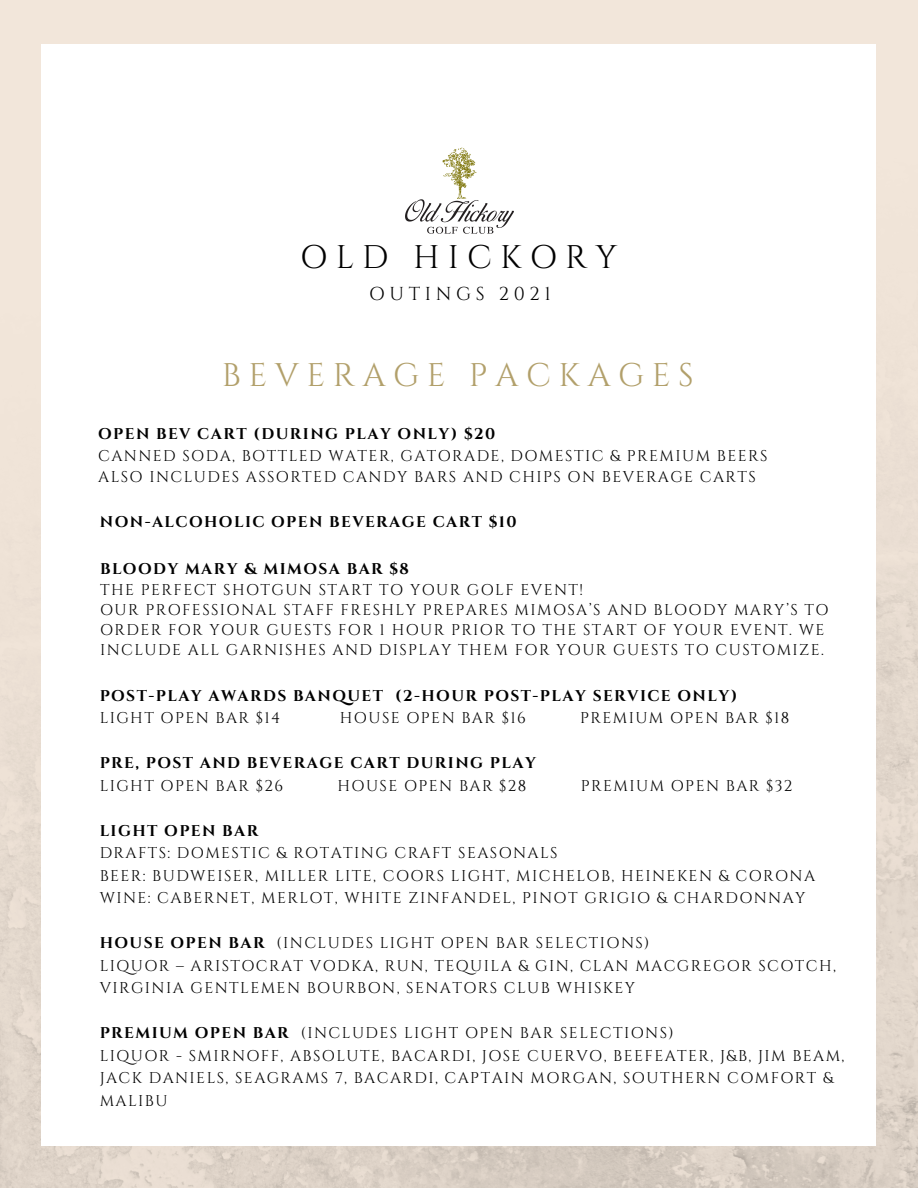
<style>
.page{position:relative;width:918px;height:1188px;background:#fff}
.page>*{position:absolute;margin:0;border:0;box-sizing:border-box;transform-origin:0 0}
.t1{font:32.7px "Cinzel";letter-spacing:.23em;color:#b2a06b}
.t2{font:32.7px "Cinzel";letter-spacing:.25em;color:#000}
.t3{font:18.75px "Cinzel";letter-spacing:.25em;color:#000}
.t4{font:15.6px/22.5px "Cinzel";letter-spacing:.09em;color:#000}
.t5{font:700 15.6px "Cinzel";letter-spacing:.09em;color:#000}
.s1{font-weight:700}
</style>
<div class="page">
<img style="left:0;top:0;width:918px;height:1188px">
<div style="left:42px;top:44px;width:834px;height:1102px;background:#fff"></div>
<img style="left:405px;top:147px;width:109px;height:87px">
<p class="t2" style="left:300px;top:237px;width:319px">OLD HICKORY</p>
<p class="t3" style="left:369px;top:282px;width:183px">OUTINGS 2021</p>
<p class="t1" style="left:222px;top:354px;width:473px">BEVERAGE PACKAGES</p>
<p class="t5" style="left:98px;top:424px;width:399px">OPEN BEV CART (DURING PLAY ONLY) $20</p>
<p class="t4" style="left:98px;top:445px;width:671px">CANNED SODA, BOTTLED WATER, GATORADE, DOMESTIC &amp; PREMIUM BEERS</p>
<p class="t4" style="left:98px;top:466px;width:659px">ALSO INCLUDES ASSORTED CANDY BARS AND CHIPS ON BEVERAGE CARTS</p>
<p class="t5" style="left:100px;top:512px;width:418px">NON-ALCOHOLIC OPEN BEVERAGE CART $10</p>
<p class="t5" style="left:100px;top:559px;width:310px">BLOODY MARY &amp; MIMOSA BAR $8</p>
<p class="t4" style="left:100px;top:579px;width:485px">THE PERFECT SHOTGUN START TO YOUR GOLF EVENT!</p>
<p class="t4" style="left:100px;top:600px;width:730px;line-height:20.2px">OUR PROFESSIONAL STAFF FRESHLY PREPARES MIMOSA’S AND BLOODY MARY’S TO<br>ORDER FOR YOUR GUESTS FOR 1 HOUR PRIOR TO THE START OF YOUR EVENT. WE<br>INCLUDE ALL GARNISHES AND DISPLAY THEM FOR YOUR GUESTS TO CUSTOMIZE.</p>
<p class="t5" style="left:100px;top:686px;width:639px">POST-PLAY AWARDS BANQUET (2-HOUR POST-PLAY SERVICE ONLY)</p>
<p class="t4" style="left:100px;top:708px;width:182px">LIGHT OPEN BAR $14</p>
<p class="t4" style="left:340px;top:708px;width:187px">HOUSE OPEN BAR $16</p>
<p class="t4" style="left:580px;top:708px;width:211px">PREMIUM OPEN BAR $18</p>
<p class="t5" style="left:100px;top:753px;width:438px">PRE, POST AND BEVERAGE CART DURING PLAY</p>
<p class="t4" style="left:100px;top:775px;width:185px">LIGHT OPEN BAR $26</p>
<p class="t4" style="left:338px;top:775px;width:191px">HOUSE OPEN BAR $28</p>
<p class="t4" style="left:581px;top:775px;width:213px">PREMIUM OPEN BAR $32</p>
<p class="t5" style="left:100px;top:821px;width:160px">LIGHT OPEN BAR</p>
<p class="t4" style="left:100px;top:843px;width:459px">DRAFTS: DOMESTIC &amp; ROTATING CRAFT SEASONALS</p>
<p class="t4" style="left:100px;top:865px;width:717px">BEER: BUDWEISER, MILLER LITE, COORS LIGHT, MICHELOB, HEINEKEN &amp; CORONA</p>
<p class="t4" style="left:100px;top:888px;width:707px">WINE: CABERNET, MERLOT, WHITE ZINFANDEL, PINOT GRIGIO &amp; CHARDONNAY</p>
<p class="t4" style="left:100px;top:933px;width:551px"><span class="s1">HOUSE OPEN BAR</span> (INCLUDES LIGHT OPEN BAR SELECTIONS)</p>
<p class="t4" style="left:100px;top:955px;width:738px">LIQUOR – ARISTOCRAT VODKA, RUN, TEQUILA &amp; GIN, CLAN MACGREGOR SCOTCH,<br>VIRGINIA GENTLEMEN BOURBON, SENATORS CLUB WHISKEY</p>
<p class="t4" style="left:100px;top:1023px;width:576px"><span class="s1">PREMIUM OPEN BAR</span> (INCLUDES LIGHT OPEN BAR SELECTIONS)</p>
<p class="t4" style="left:100px;top:1045px;width:746px">LIQUOR - SMIRNOFF, ABSOLUTE, BACARDI, JOSE CUERVO, BEEFEATER, J&amp;B, JIM BEAM,<br>JACK DANIELS, SEAGRAMS 7, BACARDI, CAPTAIN MORGAN, SOUTHERN COMFORT &amp;<br>MALIBU</p>
</div>
